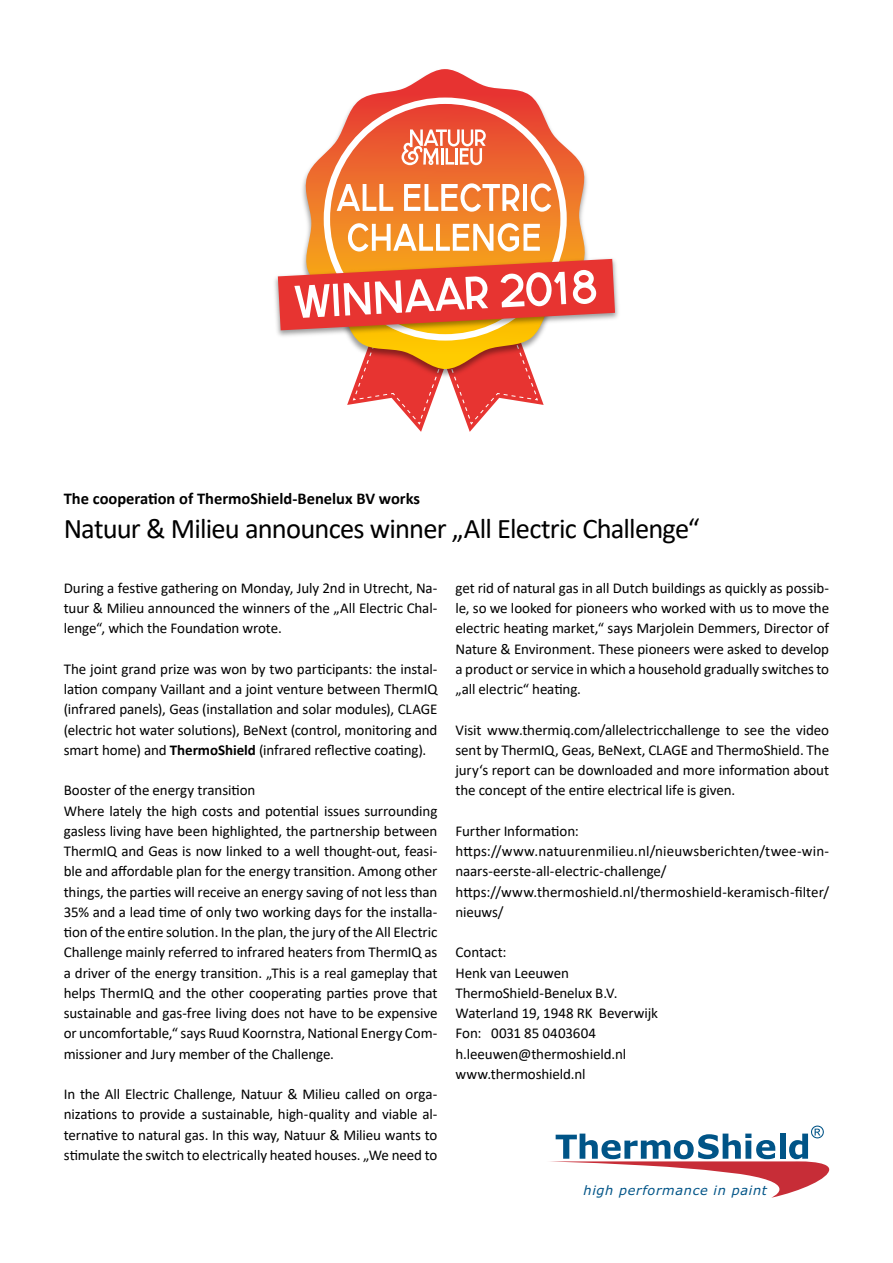
<style>
.page{position:relative;width:893px;height:1263px;background:#fff}
.page>*{position:absolute;margin:0;border:0;box-sizing:border-box;transform-origin:0 0}
.t1{font:28.5px "Calibri";letter-spacing:-.03em;color:#000}
.t2{font:700 16.5px "Calibri";color:#000}
.t3{font:15px/20.2px "Calibri";letter-spacing:-.005em;color:#000;text-align:justify}
.t4{font:italic 12.9px "Verdana";letter-spacing:.05em;color:#005487}
.s1{font-weight:700}
</style>
<div class="page">
<svg style="left:303px;top:69px;width:284px;height:154px"></svg>
<svg style="left:324px;top:98px;width:243px;height:125px"></svg>
<img style="left:274px;top:262px;width:345px;height:71px">
<svg style="left:337px;top:184px;width:56px;height:27px"></svg>
<svg style="left:404px;top:183px;width:115px;height:29px"></svg>
<hr style="left:523px;top:184px;width:4px;height:27px;background:#fff">
<svg style="left:531px;top:183px;width:20px;height:29px"></svg>
<svg style="left:278px;top:223px;width:337px;height:209px"></svg>
<svg style="left:402px;top:129px;width:84px;height:36px"></svg>
<svg style="left:550px;top:1125px;width:279px;height:73px"></svg>
<p class="t2" style="left:64px;top:487px;width:358px">The cooperation of ThermoShield-Benelux BV works</p>
<h1 class="t1" style="left:64px;top:509px;width:637px">Natuur &amp; Milieu announces winner „All Electric Challenge“</h1>
<p class="t3" style="left:64px;top:577px;width:375px">During a festive gathering on Monday, July 2nd in Utrecht, Na&shy;tuur &amp; Milieu announced the winners of the „All Electric Chal&shy;lenge“, which the Foundation wrote.</p>
<p class="t3" style="left:64px;top:658px;width:375px">The joint grand prize was won by two participants: the instal&shy;lation company Vaillant and a joint venture between ThermIQ (infrared panels), Geas (installation and solar modules), CLAGE (electric hot water solutions), BeNext (control, monitoring and smart home) and <span class="s1">ThermoShield</span> (infrared reflective coating).</p>
<p class="t3" style="left:64px;top:780px;width:375px;text-align:left">Booster of the energy transition<br>Where lately the high costs and potential issues surrounding gasless living have been highlighted, the partnership between ThermIQ and Geas is now linked to a well thought-out, feasi&shy;ble and affordable plan for the energy transition. Among other things, the parties will receive an energy saving of not less than 35% and a lead time of only two working days for the installa&shy;tion of the entire solution. In the plan, the jury of the All Electric Challenge mainly referred to infrared heaters from ThermIQ as a driver of the energy transition. „This is a real gameplay that helps ThermIQ and the other cooperating parties prove that sustainable and gas-free living does not have to be expensive or uncomfortable,“ says Ruud Koornstra, National Energy Com&shy;missioner and Jury member of the Challenge.</p>
<p class="t3" style="left:64px;top:1083px;width:375px">In the All Electric Challenge, Natuur &amp; Milieu called on orga&shy;nizations to provide a sustainable, high-quality and viable al&shy;ternative to natural gas. In this way, Natuur &amp; Milieu wants to stimulate the switch to electrically heated houses. „We need to</p>
<p class="t3" style="left:455px;top:577px;width:375px">get rid of natural gas in all Dutch buildings as quickly as possib&shy;le, so we looked for pioneers who worked with us to move the electric heating market,“ says Marjolein Demmers, Director of Nature &amp; Environment. These pioneers were asked to develop a product or service in which a household gradually switches to „all electric“ heating.</p>
<p class="t3" style="left:455px;top:719px;width:375px">Visit www.thermiq.com/allelectricchallenge to see the video sent by ThermIQ, Geas, BeNext, CLAGE and ThermoShield. The jury‘s report can be downloaded and more information about the concept of the entire electrical life is given.</p>
<p class="t3" style="left:455px;top:820px;width:375px;text-align:left">Further Information: https://www.natuurenmilieu.nl/nieuwsberichten/twee-win&shy;naars-eerste-all-electric-challenge/ https://www.thermoshield.nl/thermoshield-keramisch-filter/ nieuws/</p>
<p class="t3" style="left:455px;top:942px;width:204px;text-align:left">Contact:<br>Henk van Leeuwen<br>ThermoShield-Benelux B.V.<br>Waterland 19, 1948 RK Beverwijk<br>Fon: 0031 85 0403604 h.leeuwen@thermoshield.nl www.thermoshield.nl</p>
<p class="t4" style="left:584px;top:1182px;width:185px">high performance in paint</p>
</div>
